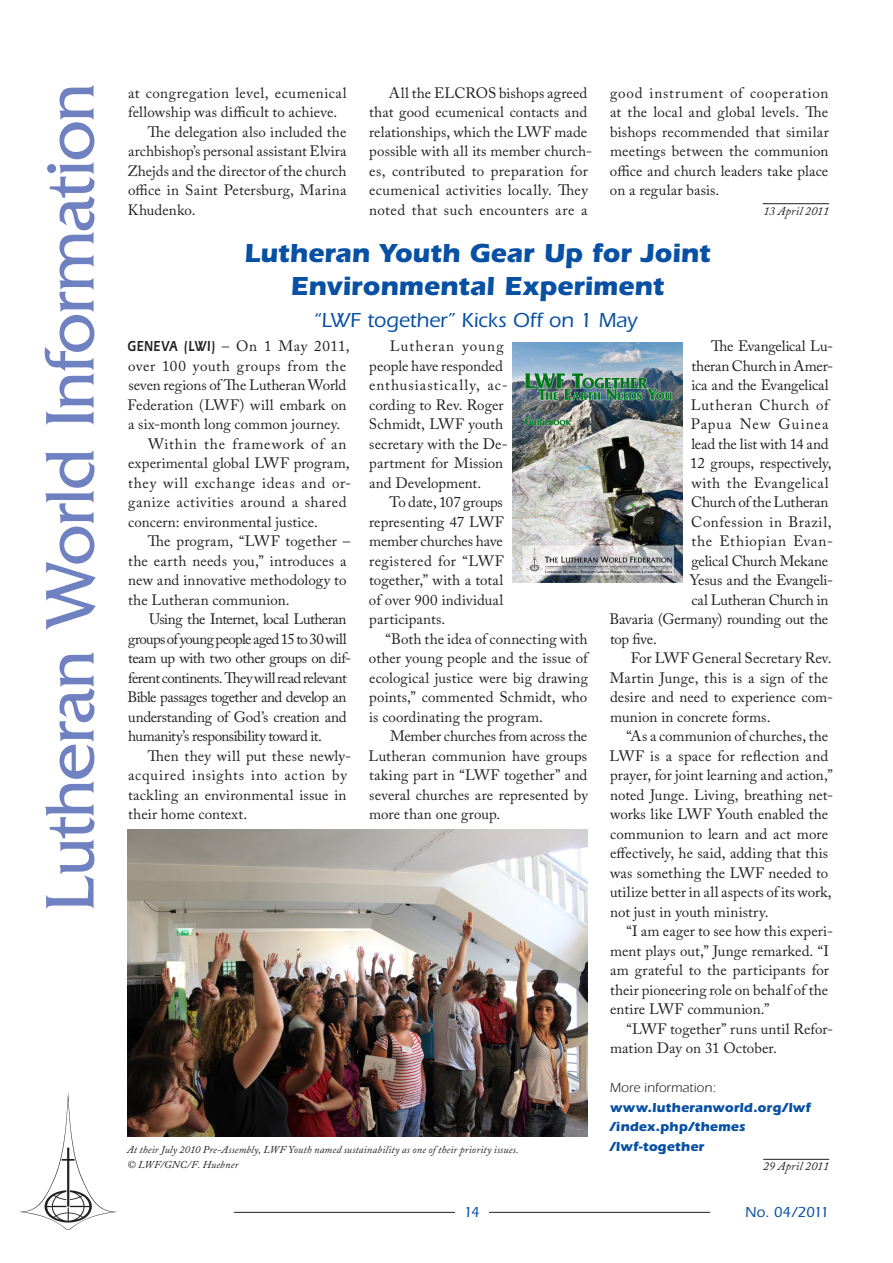
<style>
.page{position:relative;width:893px;height:1263px;background:#fff}
.page>*{position:absolute;margin:0;border:0;box-sizing:border-box;transform-origin:0 0}
.t1{font:72px "Friz Quadrata";letter-spacing:-.02em;color:#6f81c0}
.Heading_1_alt{font:700 27px/33px "Itc Eras";letter-spacing:-.005em;color:#0850a3;text-align:center}
.Heading_2_alt{font:500 21px "Itc Eras";color:#0850a3}
.Normal_first_byline{font:15px/19.5px "Adobe Caslon Pro";letter-spacing:.005em;color:#231f20}
.Normal_first_byline-2{font:15px/19.5px "Adobe Caslon Pro";letter-spacing:-.035em;color:#231f20}
.Normal_first_byline-3{font:15px/19.5px "Adobe Caslon Pro";letter-spacing:.035em;color:#231f20}
.Normal_first_byline-4{font:15px "Adobe Caslon Pro";letter-spacing:-.015em;color:#231f20}
.Normal_first_byline-5{font:15px "Adobe Caslon Pro";letter-spacing:-.02em;color:#231f20}
.Normal_first_byline-6{font:15px "Adobe Caslon Pro";letter-spacing:.04em;color:#231f20}
.Normal_first_byline-7{font:15px "Adobe Caslon Pro";letter-spacing:.05em;color:#231f20}
.Normal_first_byline-8{font:15px "Adobe Caslon Pro";letter-spacing:.045em;color:#231f20}
.Normal_first_byline-9{font:15px "Adobe Caslon Pro";letter-spacing:.065em;color:#231f20}
.t2{font:500 15px "Itc Eras";letter-spacing:-.05em;color:#0850a3}
.Normal_URL{font:700 13.5px/19.5px "Itc Eras";letter-spacing:.01em;color:#0850a3}
.Date{font:italic 12px "Adobe Caslon Pro";letter-spacing:.01em;color:#231f20}
.Captions{font:italic 10.5px/15px "Adobe Caslon Pro";letter-spacing:.015em;color:#231f20}
.s1{font-family:"Itc Eras";font-weight:600}
.s2{font-weight:400;color:#231f20}
</style>
<div class="page">
<hr style="left:489px;top:1212px;width:221px;height:1px;background:#231f20">
<hr style="left:234px;top:1212px;width:221px;height:1px;background:#231f20">
<img style="left:20px;top:1092px;width:97px;height:138px">
<hr style="left:763px;top:203px;width:66px;height:1px;background:#231f20">
<hr style="left:763px;top:1159px;width:66px;height:1px;background:#231f20">
<img style="left:128px;top:829px;width:460px;height:307px">
<img style="left:512px;top:342px;width:170px;height:241px">
<h1 class="t1" style="left:30px;top:912px;width:830px;rotate:-90deg">Lutheran World Information</h1>
<p class="Normal_first_byline" style="left:128px;top:83px;width:220px">at congregation level, ecumenical fellowship was difficult to achieve.</p>
<p class="Normal_first_byline" style="left:369px;top:83px;width:224px;text-indent:20px">All the ELCROS bishops agreed that good ecumenical contacts and relationships, which the LWF made possible with all its member church&shy;es, contributed to preparation for ecumenical activities locally. They noted that such encounters are a</p>
<p class="Normal_first_byline" style="left:610px;top:83px;width:221px;text-align:justify">good instrument of cooperation at the local and global levels. The bishops recommended that similar meetings between the communion office and church leaders take place on a regular basis.</p>
<p class="Normal_first_byline" style="left:127px;top:122px;width:221px;text-align:justify;text-indent:20px">The delegation also included the archbishop’s personal assistant Elvira Zhejds and the director of the church office in Saint Petersburg, Marina Khudenko.</p>
<p class="Date" style="left:763px;top:203px;width:67px">13 April 2011</p>
<p class="Heading_1_alt" style="left:244px;top:236px;width:468px">Lutheran Youth Gear Up for Joint<br>Environmental Experiment</p>
<p class="Heading_2_alt" style="left:314px;top:308px;width:325px">“LWF together” Kicks Off on 1 May</p>
<p class="Normal_first_byline" style="left:127px;top:336px;width:224px"><span class="s1">GENEVA (LWI)</span> – On 1 May 2011, over 100 youth groups from the seven regions of The Lutheran World<br>Federation (LWF) will embark on a six-month long common journey.</p>
<p class="Normal_first_byline-3" style="left:128px;top:434px;width:224px;text-indent:20px">Within the framework of an experimental global LWF program, they will exchange ideas and or&shy;ganize activities around a shared concern: environmental justice.</p>
<p class="Normal_first_byline" style="left:128px;top:531px;width:224px;text-indent:20px">The program, “LWF together – the earth needs you,” introduces a new and innovative methodology to the Lutheran communion.</p>
<p class="Normal_first_byline-2" style="left:128px;top:609px;width:225px;text-indent:21px">Using the Internet, local Lutheran groups of young people aged 15 to 30 will team up with two other groups on dif&shy;ferent continents. They will read relevant Bible passages together and develop an understanding of God’s creation and humanity’s responsibility toward it.</p>
<p class="Normal_first_byline" style="left:128px;top:746px;width:224px;text-indent:20px">Then they will put these newly&shy;acquired insights into action by tackling an environmental issue in their home context.</p>
<p class="Normal_first_byline" style="left:711px;top:336px;width:123px">The Evangelical Lu-</p>
<p class="Normal_first_byline-4" style="left:691px;top:357px;width:143px">theran Church in Amer-</p>
<p class="Normal_first_byline" style="left:691px;top:375px;width:139px">ica and the Evangelical</p>
<p class="Normal_first_byline-8" style="left:691px;top:396px;width:139px">Lutheran Church of</p>
<p class="Normal_first_byline-9" style="left:691px;top:415px;width:139px">Papua New Guinea</p>
<p class="Normal_first_byline-4" style="left:691px;top:435px;width:139px">lead the list with 14 and</p>
<p class="Normal_first_byline" style="left:690px;top:453px;width:143px">12 groups, respectively,</p>
<p class="Normal_first_byline-6" style="left:691px;top:474px;width:139px">with the Evangelical</p>
<p class="Normal_first_byline-5" style="left:691px;top:493px;width:139px">Church of the Lutheran</p>
<p class="Normal_first_byline-3" style="left:691px;top:512px;width:142px">Confession in Brazil,</p>
<p class="Normal_first_byline-7" style="left:691px;top:532px;width:143px">the Ethiopian Evan-</p>
<p class="Normal_first_byline-4" style="left:691px;top:552px;width:138px">gelical Church Mekane</p>
<p class="Normal_first_byline" style="left:690px;top:570px;width:145px">Yesus and the Evangeli-</p>
<p class="Normal_first_byline" style="left:691px;top:590px;width:139px">cal Lutheran Church in</p>
<p class="Normal_first_byline-4" style="left:610px;top:610px;width:220px">Bavaria (Germany) rounding out the</p>
<p class="Normal_first_byline" style="left:610px;top:629px;width:48px">top five.</p>
<p class="Normal_first_byline" style="left:610px;top:648px;width:225px;text-indent:21px">For LWF General Secretary Rev.<br>Martin Junge, this is a sign of the desire and need to experience com&shy;munion in concrete forms.</p>
<p class="Normal_first_byline" style="left:609px;top:726px;width:225px;text-indent:17px">“As a communion of churches, the LWF is a space for reflection and prayer, for joint learning and action,” noted Junge. Living, breathing net&shy;works like LWF Youth enabled the communion to learn and act more effectively, he said, adding that this was something the LWF needed to utilize better in all aspects of its work, not just in youth ministry.</p>
<p class="Normal_first_byline" style="left:610px;top:921px;width:225px;text-indent:16px">“I am eager to see how this experi&shy;ment plays out,” Junge remarked. “I am grateful to the participants for their pioneering role on behalf of the entire LWF communion.”</p>
<p class="Normal_first_byline" style="left:610px;top:1019px;width:224px;text-indent:16px">“LWF together” runs until Refor&shy;mation Day on 31 October.</p>
<p class="Normal_URL" style="left:610px;top:1078px;width:203px"><span class="s2">More information: </span>www.lutheranworld.org/lwf /index.php/themes /lwf-together</p>
<p class="Date" style="left:763px;top:1159px;width:67px">29 April 2011</p>
<p class="Normal_first_byline" style="left:369px;top:336px;width:140px;text-indent:21px">Lutheran young people have responded enthusiastically, ac&shy;cording to Rev. Roger<br>Schmidt, LWF youth secretary with the De&shy;partment for Mission and Development.</p>
<p class="Normal_first_byline" style="left:369px;top:492px;width:136px;text-align:justify;text-indent:21px">To date, 107 groups representing 47 LWF member churches have registered for “LWF together,” with a total of over 900 individual participants.</p>
<p class="Normal_first_byline" style="left:369px;top:629px;width:220px;text-align:justify;text-indent:16px">“Both the idea of connecting with other young people and the issue of ecological justice were big drawing points,” commented Schmidt, who is coordinating the program.</p>
<p class="Normal_first_byline" style="left:368px;top:726px;width:221px;text-align:justify;text-indent:22px">Member churches from across the Lutheran communion have groups taking part in “LWF together” and several churches are represented by more than one group.</p>
<p class="Captions" style="left:127px;top:1142px;width:393px">At their July 2010 Pre-Assembly, LWF Youth named sustainability as one of their priority issues. © LWF/GNC/F. Huebner</p>
<p class="t2" style="left:464px;top:1203px;width:18px">14</p>
<p class="t2" style="left:745px;top:1203px;width:85px">No. 04/2011</p>
</div>
